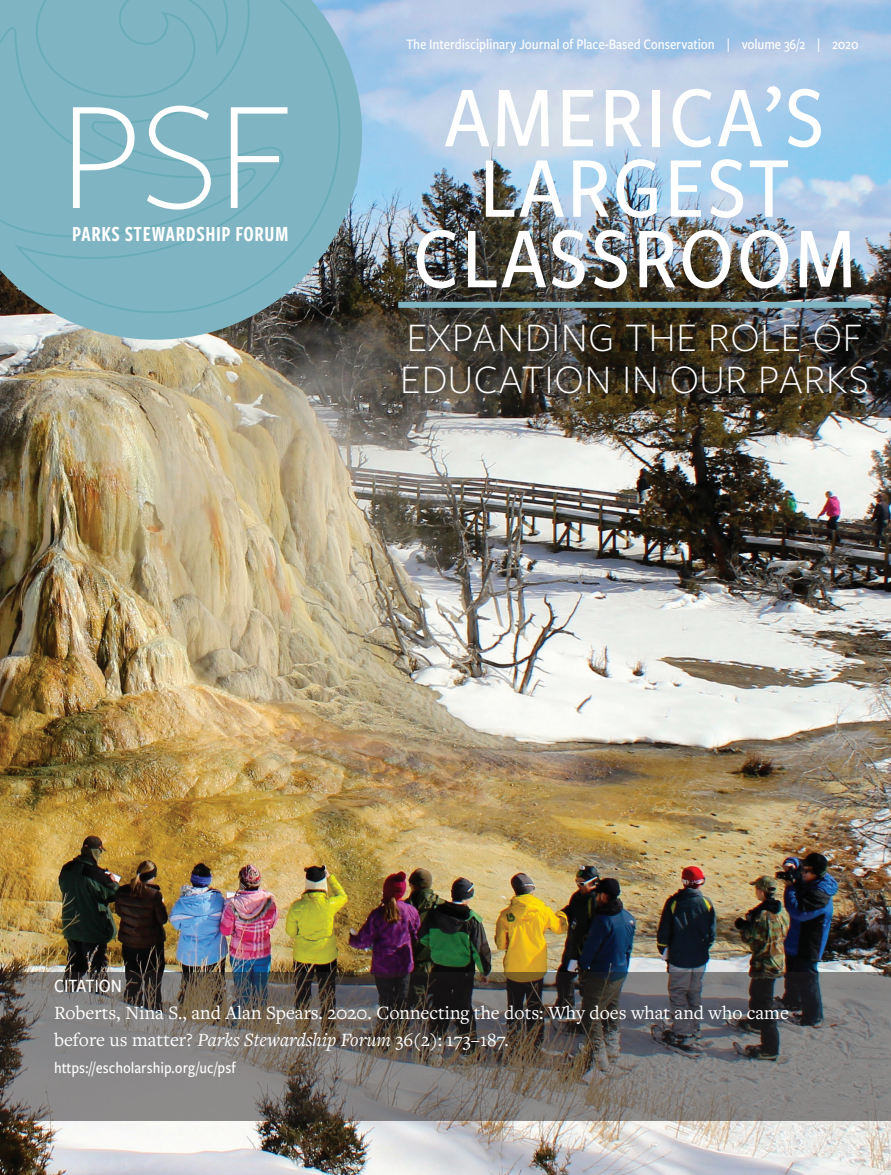
<style>
.page{position:relative;width:891px;height:1175px;background:#fff}
.page>*{position:absolute;margin:0;border:0;box-sizing:border-box;transform-origin:0 0}
.t1{font:300 160.95px "Freight Sans Pro";color:#fff}
.t2{font:500 90px/70.5px "Freight Sans Cnd Pro";letter-spacing:.025em;color:#fff;text-align:center}
.t3{font:300 42px/42px "Freight Sans Pro";letter-spacing:.02em;color:#fff}
.t4{font:22.35px "Freight Sans Cmp Pro Semi";letter-spacing:.025em;color:#fff}
.t5{font:19.5px/27px "Freight Text Pro";color:#fff}
.t6{font:500 19.5px "Freight Sans Cnd Pro";color:#fff}
.t7{font:500 16.5px "Freight Sans Cnd Pro";color:#fff}
.t8{font:500 15px "Freight Sans Cnd Pro";letter-spacing:-.01em;color:#fff}
.s1{font-style:italic}
</style>
<div class="page">
<img style="left:0;top:0;width:891px;height:1174px">
<img style="left:0;top:0;width:362px;height:340px">
<svg style="left:0;top:0;width:340px;height:313px;background:#7cafbc"></svg>
<div style="left:398px;top:302px;width:473px;height:6px;background:#80b5c3"></div>
<svg style="left:0;top:972px;width:891px;height:148px;background:#696562"></svg>
<h1 class="t1" style="left:60px;top:49px;width:235px">PSF</h1>
<p class="t4" style="left:72px;top:219px;width:218px">PARKS STEWARDSHIP FORUM</p>
<p class="t8" style="left:406px;top:34px;width:454px">The Interdisciplinary Journal of Place-Based Conservation | volume 36/2 | 2020</p>
<h2 class="t2" style="left:413px;top:78px;width:445px">AMERICA’S<br>LARGEST<br>CLASSROOM</h2>
<h3 class="t3" style="left:400px;top:314px;width:470px">EXPANDING THE ROLE OF<br>EDUCATION IN OUR PARKS</h3>
<p class="t6" style="left:54px;top:972px;width:70px">CITATION</p>
<p class="t5" style="left:54px;top:998px;width:736px">Roberts, Nina S., and Alan Spears. 2020. Connecting the dots: Why does what and who came before us matter? <span class="s1">Parks Stewardship Forum</span> 36(2): 173–187.</p>
<p class="t7" style="left:54px;top:1056px;width:183px">https://escholarship.org/uc/psf</p>
</div>
